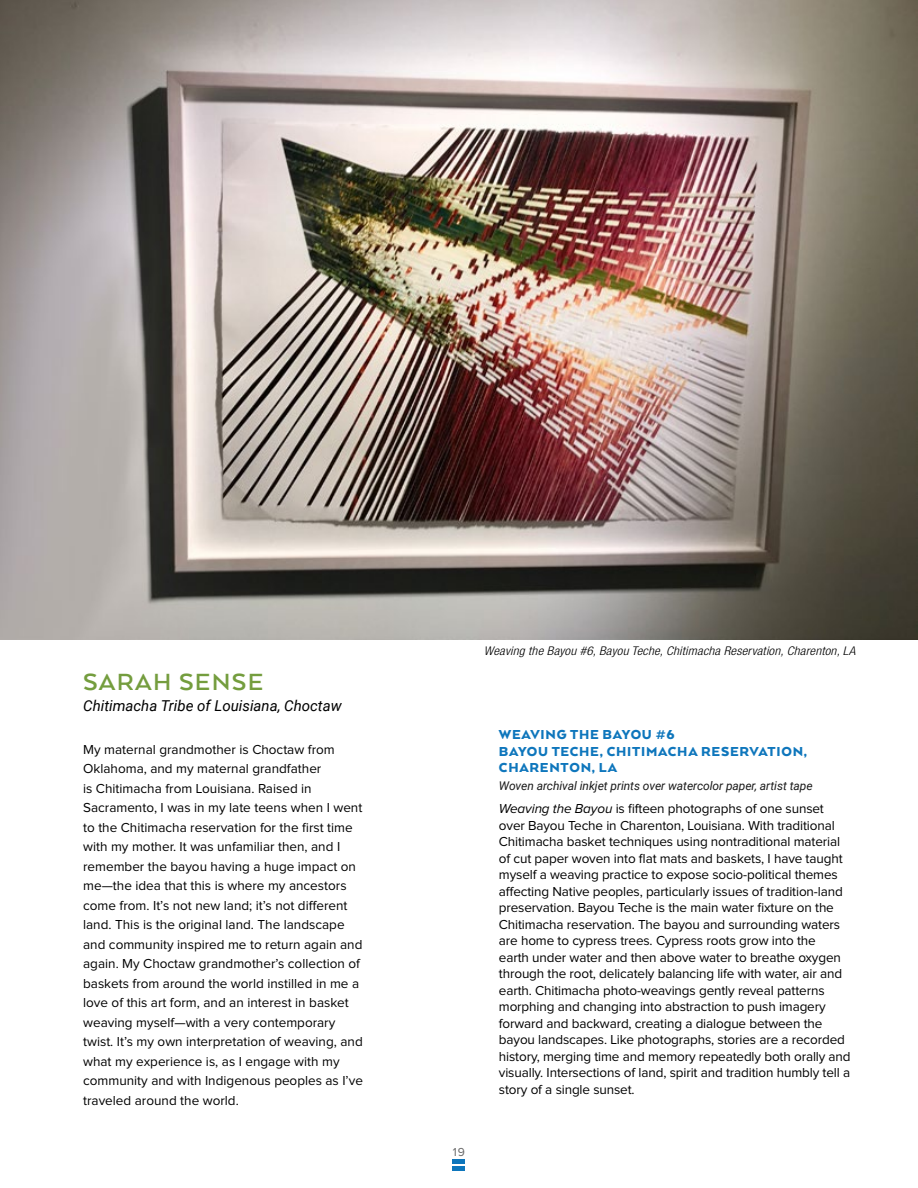
<style>
.page{position:relative;width:918px;height:1188px;background:#fff}
.page>*{position:absolute;margin:0;border:0;box-sizing:border-box;transform-origin:0 0}
.t1{font:700 27px "Arquitecta";letter-spacing:.05em;color:#749d3e}
.t2{font:900 15px/16.5px "Arquitecta";letter-spacing:.05em;color:#0e76bc}
.t3{font:italic 15px "Roboto";color:#000}
.t4{font:13.5px/19.5px "Proxima Nova";letter-spacing:-.01em;color:#000}
.t5{font:italic 300 condensed 12px "Helvetica Neue LT Std";letter-spacing:.015em;color:#000;scale:1.1 1}
.t6{font:italic 12px "Roboto";letter-spacing:-.005em;color:#1a1a1a}
.t7{font:12px "Proxima Nova";color:#666}
.s1{font-style:italic}
</style>
<div class="page">
<div style="left:453px;top:1159px;width:12px;height:5px;background:#0e76bc"></div>
<hr style="left:453px;top:1166px;width:12px;height:4px;background:#0e76bc">
<img style="left:0;top:0;width:918px;height:639px">
<h1 class="t1" style="left:83px;top:665px;width:182px">SARAH SENSE</h1>
<p class="t3" style="left:83px;top:695px;width:260px">Chitimacha Tribe of Louisiana, Choctaw</p>
<p class="t4" style="left:83px;top:740px;width:281px">My maternal grandmother is Choctaw from Oklahoma, and my maternal grandfather<br>is Chitimacha from Louisiana. Raised in Sacramento, I was in my late teens when I went to the Chitimacha reservation for the first time with my mother. It was unfamiliar then, and I remember the bayou having a huge impact on me—the idea that this is where my ancestors come from. It’s not new land; it’s not different land. This is the original land. The landscape and community inspired me to return again and again. My Choctaw grandmother’s collection of baskets from around the world instilled in me a love of this art form, and an interest in basket weaving myself—with a very contemporary twist. It’s my own interpretation of weaving, and what my experience is, as I engage with my community and with Indigenous peoples as I’ve traveled around the world.</p>
<p class="t5" style="left:484px;top:644px;width:339px">Weaving the Bayou #6, Bayou Teche, Chitimacha Reservation, Charenton, LA</p>
<p class="t7" style="left:453px;top:1145px;width:14px">19</p>
<p class="t2" style="left:499px;top:726px;width:310px">WEAVING THE BAYOU #6<br>BAYOU TECHE, CHITIMACHA RESERVATION,<br>CHARENTON, LA</p>
<p class="t6" style="left:499px;top:777px;width:315px">Woven archival inkjet prints over watercolor paper, artist tape</p>
<p class="t4" style="left:499px;top:801px;width:353px;line-height:16.5px"><span class="s1">Weaving the Bayou</span> is fifteen photographs of one sunset over Bayou Teche in Charenton, Louisiana. With traditional Chitimacha basket techniques using nontraditional material of cut paper woven into flat mats and baskets, I have taught myself a weaving practice to expose socio-political themes affecting Native peoples, particularly issues of tradition-land preservation. Bayou Teche is the main water fixture on the Chitimacha reservation. The bayou and surrounding waters are home to cypress trees. Cypress roots grow into the<br>earth under water and then above water to breathe oxygen through the root, delicately balancing life with water, air and earth. Chitimacha photo-weavings gently reveal patterns morphing and changing into abstraction to push imagery forward and backward, creating a dialogue between the bayou landscapes. Like photographs, stories are a recorded history, merging time and memory repeatedly both orally and visually. Intersections of land, spirit and tradition humbly tell a story of a single sunset.</p>
</div>
